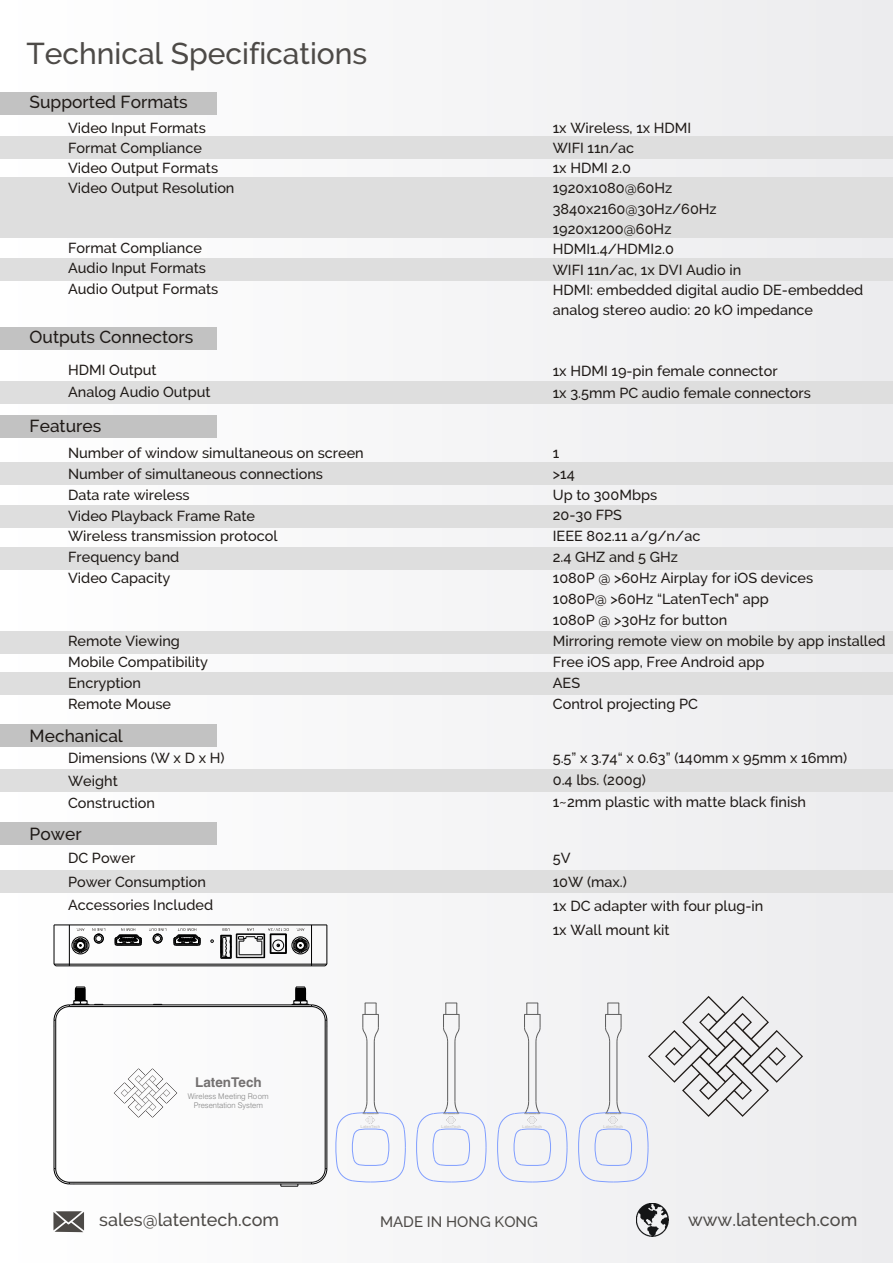
<style>
.page{position:relative;width:893px;height:1263px;background:#f5f5f6}
.page>*{position:absolute;margin:0;border:0;box-sizing:border-box;transform-origin:0 0}
.t1{font:500 30px "Raleway";color:#4d4a47}
.t2{font:500 18px "Raleway";color:#4d4a47}
.t3{font:500 17.4px "Raleway";color:#1f1a17}
.t4{font:500 15px "Raleway";color:#4d4a47}
.t5{font:500 14.4px/21px "Raleway";color:#1f1a17}
.t6{font:700 13.5px "Helvetica";color:#737070}
.t7{font:300 7.8px/9px "Halvett";color:#828282;text-align:center}
.t8{font:700 4.05px "Helvetica";color:#d1cfcf}
</style>
<div class="page">
<div style="left:72px;top:937px;width:17px;height:17px;border:1px solid #000;border-radius:50%"></div>
<div style="left:153px;top:934px;width:9px;height:9px;border:1px solid #000;border-radius:50%"></div>
<div style="left:292px;top:937px;width:17px;height:17px;border:1px solid #000;border-radius:50%"></div>
<svg style="left:221px;top:928px;width:87px;height:31px"></svg>
<svg style="left:174px;top:928px;width:27px;height:18px"></svg>
<svg style="left:149px;top:928px;width:17px;height:13px"></svg>
<svg style="left:115px;top:928px;width:27px;height:18px"></svg>
<svg style="left:74px;top:928px;width:31px;height:25px"></svg>
<hr style="left:54px;top:925px;width:1px;height:39px;background:#000">
<hr style="left:69px;top:925px;width:1px;height:41px;background:#000">
<hr style="left:56px;top:965px;width:269px;height:1px;background:#000">
<hr style="left:54px;top:964px;width:273px;height:1px;background:#000">
<hr style="left:54px;top:925px;width:273px;height:1px;background:#000">
<hr style="left:311px;top:925px;width:1px;height:41px;background:#000">
<hr style="left:327px;top:925px;width:1px;height:39px;background:#000">
<hr style="left:54px;top:1020px;width:1px;height:148px;background:#000">
<hr style="left:55px;top:1020px;width:1px;height:148px;background:#000">
<hr style="left:69px;top:1184px;width:243px;height:1px;background:#000">
<hr style="left:69px;top:1182px;width:243px;height:1px;background:#000">
<hr style="left:69px;top:1006px;width:243px;height:1px;background:#000">
<hr style="left:69px;top:1005px;width:243px;height:1px;background:#000">
<svg style="left:281px;top:1184px;width:18px;height:3px"></svg>
<hr style="left:325px;top:1020px;width:1px;height:148px;background:#000">
<hr style="left:327px;top:1020px;width:1px;height:148px;background:#000">
<svg style="left:311px;top:1168px;width:16px;height:16px"></svg>
<svg style="left:292px;top:987px;width:36px;height:40px"></svg>
<svg style="left:54px;top:1168px;width:21px;height:17px"></svg>
<svg style="left:54px;top:987px;width:50px;height:40px"></svg>
<svg style="left:114px;top:1068px;width:63px;height:50px"></svg>
<hr style="left:367px;top:1042px;width:1px;height:59px;background:#5c5c5c">
<hr style="left:374px;top:1042px;width:1px;height:59px;background:#5c5c5c">
<svg style="left:362px;top:1003px;width:17px;height:39px"></svg>
<svg style="left:335px;top:1101px;width:71px;height:81px"></svg>
<svg style="left:53px;top:1211px;width:31px;height:21px"></svg>
<img style="left:636px;top:1203px;width:33px;height:33px">
<div style="left:0;top:258px;width:893px;height:22px;background:#dedede"></div>
<div style="left:0;top:196px;width:893px;height:23px;background:#dedede"></div>
<div style="left:0;top:216px;width:893px;height:22px;background:#dedede"></div>
<div style="left:0;top:177px;width:893px;height:23px;background:#dedede"></div>
<div style="left:0;top:136px;width:893px;height:23px;background:#dedede"></div>
<div style="left:0;top:381px;width:893px;height:23px;background:#dedede"></div>
<div style="left:0;top:672px;width:893px;height:23px;background:#dedede"></div>
<div style="left:0;top:631px;width:893px;height:23px;background:#dedede"></div>
<div style="left:0;top:547px;width:893px;height:22px;background:#dedede"></div>
<div style="left:0;top:462px;width:893px;height:23px;background:#dedede"></div>
<div style="left:0;top:505px;width:893px;height:23px;background:#dedede"></div>
<div style="left:0;top:769px;width:893px;height:23px;background:#dedede"></div>
<div style="left:0;top:870px;width:893px;height:22px;background:#dedede"></div>
<div style="left:0;top:92px;width:216px;height:23px;background:#c2c2c2"></div>
<div style="left:0;top:327px;width:216px;height:23px;background:#c2c2c2"></div>
<div style="left:0;top:415px;width:216px;height:23px;background:#c2c2c2"></div>
<div style="left:0;top:724px;width:216px;height:23px;background:#c2c2c2"></div>
<div style="left:0;top:822px;width:216px;height:22px;background:#c2c2c2"></div>
<hr style="left:447px;top:1042px;width:1px;height:59px;background:#5c5c5c">
<hr style="left:455px;top:1042px;width:1px;height:59px;background:#5c5c5c">
<svg style="left:443px;top:1003px;width:17px;height:39px"></svg>
<svg style="left:416px;top:1101px;width:71px;height:81px"></svg>
<hr style="left:528px;top:1042px;width:1px;height:59px;background:#5c5c5c">
<hr style="left:536px;top:1042px;width:1px;height:59px;background:#5c5c5c">
<svg style="left:524px;top:1003px;width:17px;height:39px"></svg>
<svg style="left:497px;top:1101px;width:71px;height:81px"></svg>
<svg style="left:578px;top:996px;width:225px;height:186px"></svg>
<h1 class="t1" style="left:26px;top:36px;width:343px">Technical Specifications</h1>
<p class="t3" style="left:30px;top:91px;width:160px">Supported Formats</p>
<p class="t5" style="left:68px;top:117px;width:168px;line-height:20.1px">Video Input Formats<br>Format Compliance<br>Video Output Formats<br>Video Output Resolution</p>
<p class="t5" style="left:68px;top:238px;width:152px;line-height:20.1px">Format Compliance<br>Audio Input Formats<br>Audio Output Formats</p>
<p class="t3" style="left:30px;top:327px;width:165px">Outputs Connectors</p>
<p class="t5" style="left:68px;top:359px;width:144px;line-height:22.4px">HDMI Output<br>Analog Audio Output</p>
<p class="t3" style="left:30px;top:416px;width:73px">Features</p>
<p class="t5" style="left:68px;top:442px;width:297px">Number of window simultaneous on screen<br>Number of simultaneous connections<br>Data rate wireless<br>Video Playback Frame Rate<br>Wireless transmission protocol<br>Frequency band<br>Video Capacity</p>
<p class="t5" style="left:68px;top:630px;width:142px">Remote Viewing<br>Mobile Compatibility<br>Encryption<br>Remote Mouse</p>
<p class="t3" style="left:30px;top:726px;width:95px">Mechanical</p>
<p class="t5" style="left:68px;top:746px;width:158px;line-height:22.8px">Dimensions (W x D x H)<br>Weight<br>Construction</p>
<p class="t3" style="left:30px;top:824px;width:53px">Power</p>
<p class="t5" style="left:68px;top:846px;width:147px;line-height:23.7px">DC Power<br>Power Consumption<br>Accessories Included</p>
<p class="t6" style="left:195px;top:1076px;width:68px">LatenTech</p>
<p class="t7" style="left:188px;top:1092px;width:82px">Wireless Meeting Room<br>Presentation System</p>
<p class="t8" style="left:361px;top:1125px;width:21px">LatenTech</p>
<p class="t5" style="left:553px;top:117px;width:312px;line-height:20.2px">1x Wireless, 1x HDMI<br>WIFI 11n/ac<br>1x HDMI 2.0<br>1920x1080@60Hz<br>3840x2160@30Hz/60Hz<br>1920x1200@60Hz<br>HDMI1.4/HDMI2.0<br>WIFI 11n/ac, 1x DVI Audio in<br>HDMI: embedded digital audio DE-embedded analog stereo audio: 20 kO impedance</p>
<p class="t5" style="left:553px;top:360px;width:260px;line-height:22.2px">1x HDMI 19-pin female connector<br>1x 3.5mm PC audio female connectors</p>
<p class="t5" style="left:553px;top:442px;width:334px">1<br>&gt;14<br>Up to 300Mbps<br>20-30 FPS<br>IEEE 802.11 a/g/n/ac<br>2.4 GHZ and 5 GHz<br>1080P @ &gt;60Hz Airplay for iOS devices<br>1080P@ &gt;60Hz “LatenTech" app<br>1080P @ &gt;30Hz for button<br>Mirroring remote view on mobile by app installed<br>Free iOS app, Free Android app<br>AES<br>Control projecting PC</p>
<p class="t5" style="left:553px;top:746px;width:296px;line-height:22.5px">5.5” x 3.74“ x 0.63” (140mm x 95mm x 16mm)<br>0.4 lbs. (200g)<br>1~2mm plastic with matte black finish</p>
<p class="t5" style="left:553px;top:845px;width:212px;line-height:24px">5V<br>10W (max.)<br>1x DC adapter with four plug-in<br>1x Wall mount kit</p>
<p class="t8" style="left:441px;top:1125px;width:21px">LatenTech</p>
<p class="t8" style="left:522px;top:1125px;width:21px">LatenTech</p>
<p class="t8" style="left:603px;top:1125px;width:21px">LatenTech</p>
<p class="t2" style="left:99px;top:1209px;width:181px">sales@latentech.com</p>
<p class="t4" style="left:380px;top:1212px;width:159px">MADE IN HONG KONG</p>
<p class="t2" style="left:688px;top:1209px;width:171px">www.latentech.com</p>
</div>
